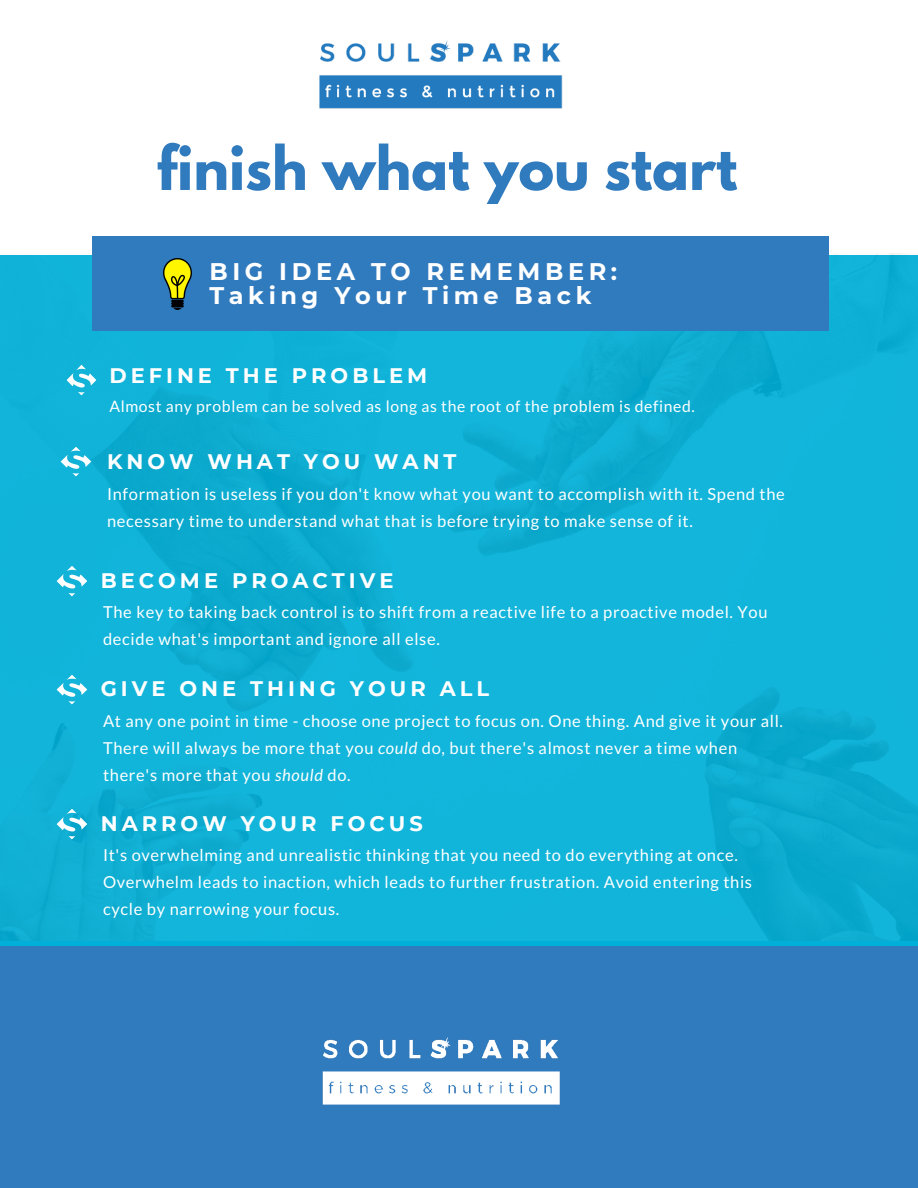
<style>
.page{position:relative;width:918px;height:1188px;background:#fff}
.page>*{position:absolute;margin:0;border:0;box-sizing:border-box;transform-origin:0 0}
.t1{font:700 54px "League Spartan";color:#307abe}
.t2{font:700 24px/23.7px "Montserrat";letter-spacing:.19em;color:#fff}
.t3{font:700 21px "Montserrat";letter-spacing:.19em;color:#fff}
.t4{font:16.5px/27px "Lato";letter-spacing:.04em;color:#fff}
.t5{font:15.75px "Lato";letter-spacing:.04em;color:#fff}
.s1{font-style:italic}
</style>
<div class="page">
<div style="left:0;top:626px;width:918px;height:562px;background:#307abe"></div>
<img style="left:0;top:254px;width:918px;height:687px">
<div style="left:92px;top:237px;width:737px;height:94px;background:#307abe"></div>
<img style="left:319px;top:40px;width:244px;height:69px">
<img style="left:164px;top:259px;width:28px;height:50px">
<img style="left:65px;top:364px;width:33px;height:32px">
<img style="left:60px;top:445px;width:32px;height:33px">
<img style="left:56px;top:565px;width:32px;height:33px">
<img style="left:322px;top:1037px;width:238px;height:68px">
<img style="left:56px;top:673px;width:32px;height:33px">
<img style="left:56px;top:808px;width:32px;height:33px">
<h1 class="t1" style="left:157px;top:141px;width:582px">finish what you start</h1>
<h2 class="t2" style="left:210px;top:260px;width:409px">BIG IDEA TO REMEMBER:<br>Taking Your Time Back</h2>
<p class="t3" style="left:109px;top:362px;width:319px">DEFINE THE PROBLEM</p>
<p class="t5" style="left:109px;top:396px;width:587px">Almost any problem can be solved as long as the root of the problem is defined.</p>
<p class="t3" style="left:107px;top:448px;width:351px">KNOW WHAT YOU WANT</p>
<p class="t4" style="left:107px;top:480px;width:679px">Information is useless if you don't know what you want to accomplish with it. Spend the necessary time to understand what that is before trying to make sense of it.</p>
<p class="t3" style="left:101px;top:568px;width:294px">BECOME PROACTIVE</p>
<p class="t4" style="left:103px;top:599px;width:666px">The key to taking back control is to shift from a reactive life to a proactive model. You decide what's important and ignore all else.</p>
<p class="t3" style="left:101px;top:676px;width:390px">GIVE ONE THING YOUR ALL</p>
<p class="t4" style="left:103px;top:707px;width:682px">At any one point in time - choose one project to focus on. One thing. And give it your all.<br>There will always be more that you <span class="s1">could</span> do, but there's almost never a time when there's more that you <span class="s1">should</span> do.</p>
<p class="t3" style="left:101px;top:811px;width:324px">NARROW YOUR FOCUS</p>
<p class="t4" style="left:103px;top:842px;width:651px">It's overwhelming and unrealistic thinking that you need to do everything at once.<br>Overwhelm leads to inaction, which leads to further frustration. Avoid entering this cycle by narrowing your focus.</p>
</div>
